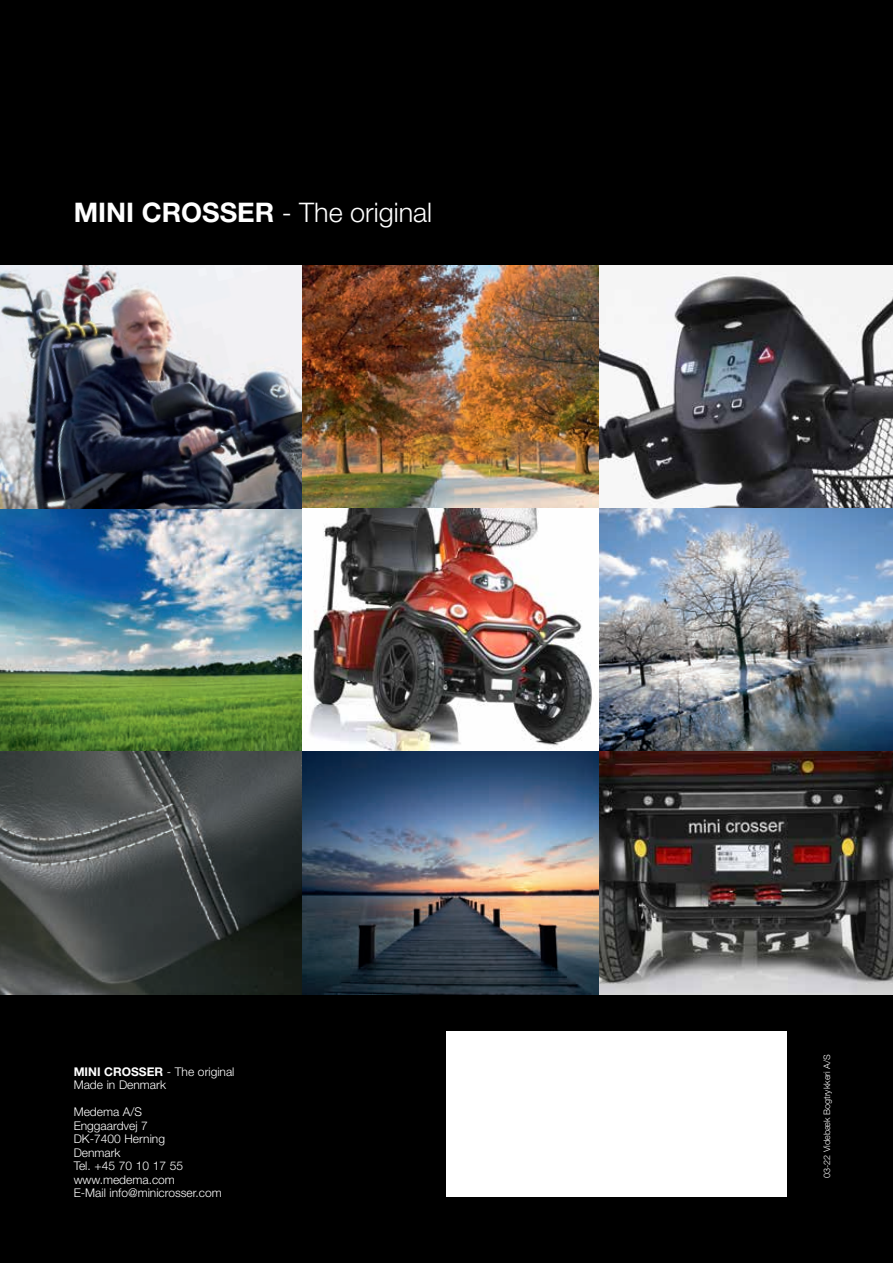
<style>
.page{position:relative;width:893px;height:1263px;background:#000}
.page>*{position:absolute;margin:0;border:0;box-sizing:border-box;transform-origin:0 0}
.t1{font:300 27px "Helvetica Neue LT Std";color:#fff}
.t2{font:300 12px/13.5px "Helvetica Neue LT Std";color:#fff}
.t3{font:300 9px "Helvetica Neue LT Std";color:#fff}
.s1{font-weight:700}
</style>
<div class="page">
<img style="left:301px;top:265px;width:299px;height:243px">
<img style="left:301px;top:508px;width:299px;height:243px">
<img style="left:301px;top:751px;width:299px;height:244px">
<img style="left:0;top:508px;width:301px;height:243px">
<img style="left:600px;top:265px;width:293px;height:486px">
<svg style="left:600px;top:751px;width:293px;height:244px;background:#4e4746"></svg>
<img style="left:0;top:265px;width:301px;height:243px">
<svg style="left:0;top:751px;width:301px;height:244px;background:#404544"></svg>
<div style="left:446px;top:1031px;width:341px;height:166px;background:#fff"></div>
<h1 class="t1" style="left:74px;top:196px;width:360px"><span class="s1">MINI CROSSER</span> - The original</h1>
<p class="t2" style="left:74px;top:1065px;width:162px"><span class="s1">MINI CROSSER</span> - The original<br>Made in Denmark</p>
<p class="t2" style="left:74px;top:1105px;width:149px">Medema A/S<br>Enggaardvej 7<br>DK-7400 Herning<br>Denmark<br>Tel. +45 70 10 17 55 www.medema.com<br>E-Mail info@minicrosser.com</p>
<p class="t3" style="left:821px;top:1178px;width:126px;rotate:-90deg">03-22 Videbæk Bogtrykkeri A/S</p>
</div>
